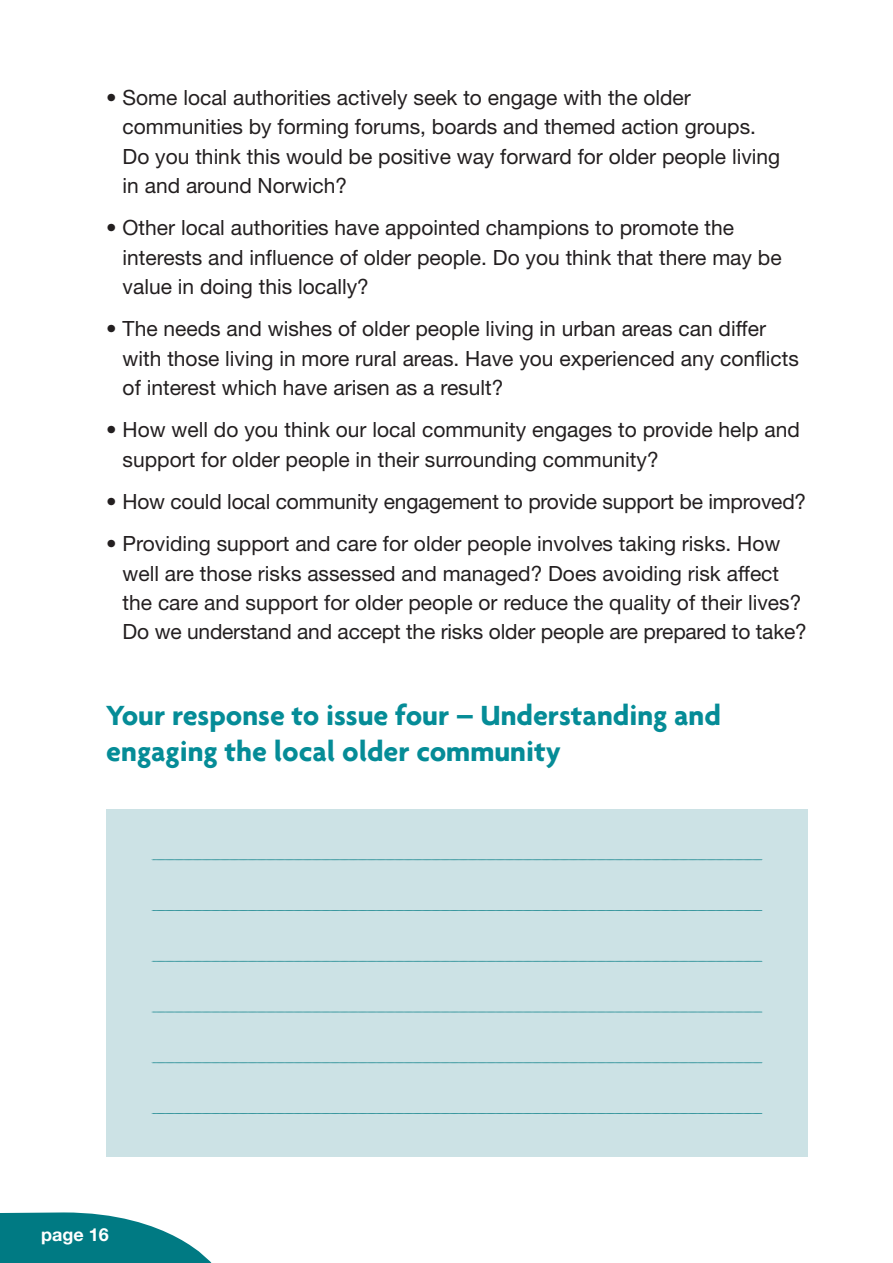
<style>
.page{position:relative;width:893px;height:1263px;background:#fff}
.page>*{position:absolute;margin:0;border:0;box-sizing:border-box;transform-origin:0 0}
.t1{font:700 30px/36px "Agenda";color:#058c97}
.t2{font:21px/29.4px "Helvetica Neue";color:#231f20}
.t3{font:700 18px "Helvetica Neue";color:#fff}
</style>
<div class="page">
<svg style="left:0;top:1212px;width:211px;height:51px"></svg>
<div style="left:106px;top:809px;width:702px;height:348px;background:#cce2e5"></div>
<svg style="left:152px;top:859px;width:611px;height:1px"></svg>
<svg style="left:152px;top:910px;width:611px;height:1px"></svg>
<svg style="left:152px;top:961px;width:611px;height:1px"></svg>
<svg style="left:152px;top:1012px;width:611px;height:1px"></svg>
<svg style="left:152px;top:1062px;width:611px;height:1px"></svg>
<svg style="left:152px;top:1113px;width:611px;height:1px"></svg>
<p class="t2" style="left:123px;top:85px;width:659px;text-indent:-16px">• Some local authorities actively seek to engage with the older communities by forming forums, boards and themed action groups.<br>Do you think this would be positive way forward for older people living in and around Norwich?</p>
<p class="t2" style="left:123px;top:215px;width:660px;text-indent:-16px">• Other local authorities have appointed champions to promote the interests and influence of older people. Do you think that there may be value in doing this locally?</p>
<p class="t2" style="left:123px;top:316px;width:678px;text-indent:-16px">• The needs and wishes of older people living in urban areas can differ with those living in more rural areas. Have you experienced any conflicts of interest which have arisen as a result?</p>
<p class="t2" style="left:123px;top:417px;width:679px;text-indent:-16px">• How well do you think our local community engages to provide help and support for older people in their surrounding community?</p>
<p class="t2" style="left:106px;top:489px;width:701px">• How could local community engagement to provide support be improved?</p>
<p class="t2" style="left:123px;top:531px;width:686px;text-indent:-16px">• Providing support and care for older people involves taking risks. How well are those risks assessed and managed? Does avoiding risk affect the care and support for older people or reduce the quality of their lives?<br>Do we understand and accept the risks older people are prepared to take?</p>
<h1 class="t1" style="left:106px;top:700px;width:616px">Your response to issue four – Understanding and engaging the local older community</h1>
<p class="t3" style="left:41px;top:1228px;width:69px">page 16</p>
</div>
